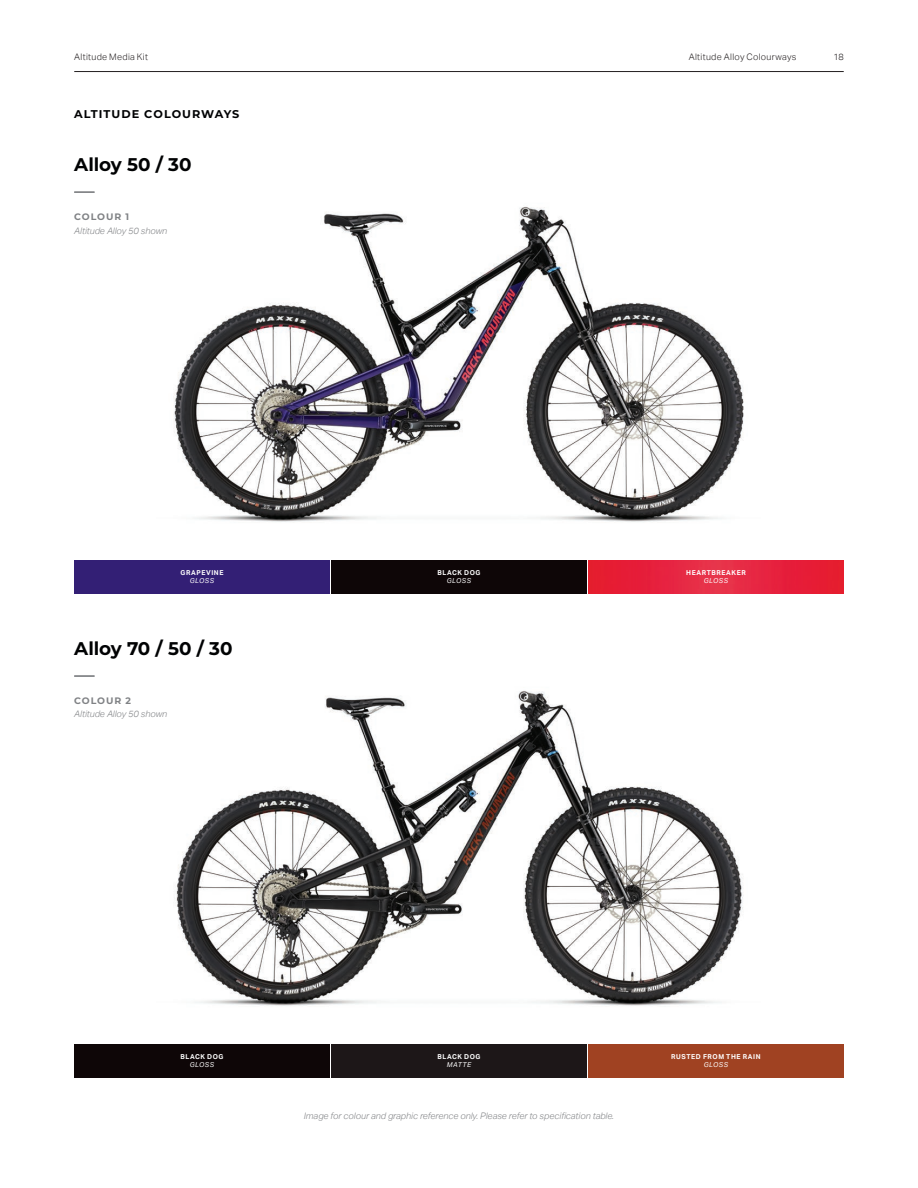
<style>
.page{position:relative;width:918px;height:1188px;background:#fff}
.page>*{position:absolute;margin:0;border:0;box-sizing:border-box;transform-origin:0 0}
.E_-_Colourway_Model{font:700 18.3px "Montserrat";letter-spacing:-.005em;color:#010203}
.E_-_Colourway_Page_T{font:700 11.25px "Montserrat";letter-spacing:.09em;color:#010203}
.E_-_Colour_Name_Larg{font:700 9.3px "Montserrat";letter-spacing:.1em;color:#808285}
.B_E_-_Photo_Credit{font:italic 300 9px "Aktiv Grotesk";color:#808285}
.t1{font:300 9px "Aktiv Grotesk";letter-spacing:.035em;color:#231f20}
.t2{font:700 6.75px "Aktiv Grotesk";letter-spacing:.085em;color:#fff}
.t3{font:italic 6.75px "Aktiv Grotesk";letter-spacing:.08em;color:#fff}
</style>
<div class="page">
<hr style="left:74px;top:71px;width:770px;height:1px;background:#231f20">
<img style="left:74px;top:191px;width:670px;height:331px">
<img style="left:174px;top:691px;width:569px;height:315px">
<svg style="left:74px;top:192px;width:21px;height:1px"></svg>
<hr style="left:74px;top:675px;width:21px;height:2px;background:#808285">
<div style="left:74px;top:560px;width:256px;height:34px;background:#331f75"></div>
<div style="left:74px;top:1044px;width:256px;height:34px;background:#0e0607"></div>
<div style="left:331px;top:560px;width:256px;height:34px;background:#0e0607"></div>
<div style="left:331px;top:1044px;width:256px;height:34px;background:#1d1718"></div>
<div style="left:588px;top:1044px;width:256px;height:34px;background:#a04222"></div>
<img style="left:588px;top:560px;width:256px;height:34px">
<p class="t1" style="left:689px;top:52px;width:109px">Altitude Alloy Colourways</p>
<p class="t1" style="left:74px;top:52px;width:75px">Altitude Media Kit</p>
<p class="t1" style="left:833px;top:52px;width:12px">18</p>
<p class="E_-_Colourway_Page_T" style="left:74px;top:106px;width:167px">ALTITUDE COLOURWAYS</p>
<p class="E_-_Colourway_Model" style="left:74px;top:151px;width:119px">Alloy 50 / 30</p>
<p class="E_-_Colour_Name_Larg" style="left:74px;top:210px;width:56px">COLOUR 1</p>
<p class="B_E_-_Photo_Credit" style="left:74px;top:225px;width:95px">Altitude Alloy 50 shown</p>
<p class="t2" style="left:181px;top:569px;width:44px">GRAPEVINE</p>
<p class="t3" style="left:190px;top:577px;width:26px">GLOSS</p>
<p class="E_-_Colourway_Model" style="left:74px;top:635px;width:160px">Alloy 70 / 50 / 30</p>
<p class="E_-_Colour_Name_Larg" style="left:74px;top:694px;width:58px">COLOUR 2</p>
<p class="B_E_-_Photo_Credit" style="left:74px;top:709px;width:95px">Altitude Alloy 50 shown</p>
<p class="t2" style="left:437px;top:569px;width:45px">BLACK DOG</p>
<p class="t3" style="left:447px;top:577px;width:26px">GLOSS</p>
<p class="t2" style="left:686px;top:569px;width:61px">HEARTBREAKER</p>
<p class="t3" style="left:704px;top:577px;width:26px">GLOSS</p>
<p class="t2" style="left:180px;top:1053px;width:45px">BLACK DOG</p>
<p class="t3" style="left:190px;top:1061px;width:26px">GLOSS</p>
<p class="t2" style="left:437px;top:1053px;width:45px">BLACK DOG</p>
<p class="t3" style="left:447px;top:1061px;width:26px">MATTE</p>
<p class="B_E_-_Photo_Credit" style="left:304px;top:1111px;width:312px">Image for colour and graphic reference only. Please refer to specification table.</p>
<p class="t2" style="left:671px;top:1053px;width:91px">RUSTED FROM THE RAIN</p>
<p class="t3" style="left:704px;top:1061px;width:26px">GLOSS</p>
</div>
